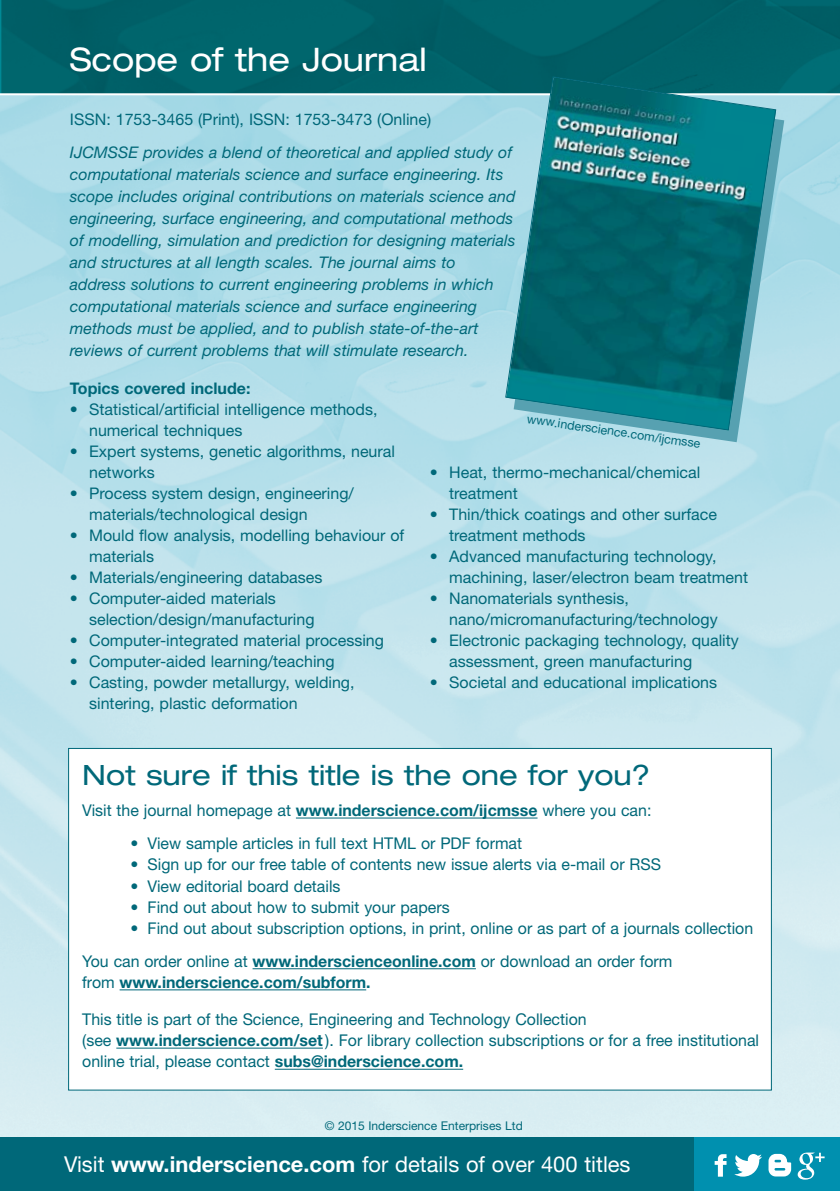
<style>
.page{position:relative;width:840px;height:1191px;background:#fff}
.page>*{position:absolute;margin:0;border:0;box-sizing:border-box;transform-origin:0 0}
.t1{font:expanded 32.4px "Helvetica Neue";color:#fff}
.t2{font:expanded 28px "Helvetica Neue";color:#006879}
.t3{font:21.8px "Helvetica Neue";color:#fff}
.t4{font:16.2px/21.2px "Helvetica Neue";color:#006879}
.t5{font:700 16.2px "Helvetica Neue";color:#006879}
.t6{font:16px/21px "Helvetica Neue";color:#006879}
.t7{font:italic 16px/22px "Helvetica Neue";color:#006879}
.t8{font:700 16px "Helvetica Neue";color:#006879}
.t9{font:12.4px "Helvetica Neue";color:#006879}
.t10{font:12px "Helvetica Neue";color:#006879}
.s1{font-weight:700}
.s2{font-weight:400}
</style>
<div class="page">
<img style="left:0;top:95px;width:839px;height:1042px">
<div style="left:0;top:0;width:839px;height:93px;background:#00626a"></div>
<div style="left:0;top:1137px;width:694px;height:54px;background:#006879"></div>
<div style="left:694px;top:1137px;width:145px;height:54px;background:#0090af"></div>
<div style="left:69px;top:749px;width:701px;height:340px;background:#fff"></div>
<hr style="left:296px;top:817px;width:241px;height:1px;background:#006879">
<hr style="left:252px;top:968px;width:223px;height:1px;background:#006879">
<hr style="left:119px;top:989px;width:247px;height:1px;background:#006879">
<hr style="left:116px;top:1047px;width:207px;height:1px;background:#006879">
<hr style="left:275px;top:1068px;width:188px;height:1px;background:#006879">
<svg style="left:714px;top:1154px;width:12px;height:22px"></svg>
<svg style="left:734px;top:1154px;width:27px;height:22px"></svg>
<svg style="left:768px;top:1153px;width:22px;height:23px"></svg>
<svg style="left:797px;top:1152px;width:27px;height:27px"></svg>
<svg style="left:513px;top:87px;width:270px;height:355px;background:#a4d5e1"></svg>
<svg style="left:504px;top:76px;width:272px;height:355px;background:#26818a"></svg>
<h1 class="t1" style="left:70px;top:48px;width:358px">Scope of the Journal</h1>
<p class="t6" style="left:70px;top:110px;width:362px">ISSN: 1753-3465 (Print), ISSN: 1753-3473 (Online)</p>
<p class="t7" style="left:70px;top:143px;width:447px">IJCMSSE provides a blend of theoretical and applied study of computational materials science and surface engineering. Its scope includes original contributions on materials science and engineering, surface engineering, and computational methods of modelling, simulation and prediction for designing materials and structures at all length scales. The journal aims to address solutions to current engineering problems in which computational materials science and surface engineering methods must be applied, and to publish state-of-the-art reviews of current problems that will stimulate research.</p>
<p class="t8" style="left:70px;top:382px;width:182px">Topics covered include:</p>
<p class="t6" style="left:89px;top:400px;width:290px;text-indent:-19px">• Statistical/artificial intelligence methods, numerical techniques</p>
<p class="t6" style="left:89px;top:442px;width:307px;text-indent:-19px">• Expert systems, genetic algorithms, neural networks</p>
<p class="t6" style="left:89px;top:484px;width:266px;text-indent:-19px">• Process system design, engineering/ materials/technological design</p>
<p class="t6" style="left:89px;top:526px;width:316px;text-indent:-19px">• Mould flow analysis, modelling behaviour of materials</p>
<p class="t6" style="left:70px;top:568px;width:254px">• Materials/engineering databases</p>
<p class="t6" style="left:89px;top:589px;width:227px;text-indent:-19px">• Computer-aided materials selection/design/manufacturing</p>
<p class="t6" style="left:70px;top:631px;width:315px">• Computer-integrated material processing</p>
<p class="t6" style="left:70px;top:652px;width:266px">• Computer-aided learning/teaching</p>
<p class="t6" style="left:89px;top:673px;width:267px;text-indent:-19px">• Casting, powder metallurgy, welding, sintering, plastic deformation</p>
<p class="t9" style="left:527px;top:414px;width:176px;rotate:8deg">www.inderscience.com/ijcmsse</p>
<p class="t6" style="left:449px;top:463px;width:252px;text-indent:-19px">• Heat, thermo-mechanical/chemical treatment</p>
<p class="t6" style="left:449px;top:505px;width:269px;text-indent:-19px">• Thin/thick coatings and other surface treatment methods</p>
<p class="t6" style="left:449px;top:547px;width:300px;text-indent:-19px">• Advanced manufacturing technology, machining, laser/electron beam treatment</p>
<p class="t6" style="left:449px;top:589px;width:270px;text-indent:-19px">• Nanomaterials synthesis, nano/micromanufacturing/technology</p>
<p class="t6" style="left:449px;top:631px;width:291px;text-indent:-19px">• Electronic packaging technology, quality assessment, green manufacturing</p>
<p class="t6" style="left:429px;top:673px;width:288px">• Societal and educational implications</p>
<h2 class="t2" style="left:82px;top:764px;width:569px">Not sure if this title is the one for you?</h2>
<p class="t4" style="left:82px;top:801px;width:570px">Visit the journal homepage at <span class="s1">www.inderscience.com/ijcmsse</span> where you can:</p>
<p class="t4" style="left:130px;top:834px;width:393px">• View sample articles in full text HTML or PDF format</p>
<p class="t4" style="left:130px;top:855px;width:532px">• Sign up for our free table of contents new issue alerts via e-mail or RSS</p>
<p class="t4" style="left:130px;top:876px;width:211px">• View editorial board details</p>
<p class="t4" style="left:130px;top:898px;width:320px">• Find out about how to submit your papers</p>
<p class="t4" style="left:82px;top:913px;width:672px;line-height:33.2px;text-indent:48px">• Find out about subscription options, in print, online or as part of a journals collection<br>You can order online at <span class="s1">www.inderscienceonline.com</span> or download an order form</p>
<p class="t5" style="left:82px;top:976px;width:290px"><span class="s2">from</span> www.inderscience.com/subform.</p>
<p class="t4" style="left:82px;top:1010px;width:678px">This title is part of the Science, Engineering and Technology Collection<br>(see <span class="s1">www.inderscience.com/set</span>). For library collection subscriptions or for a free institutional online trial, please contact <span class="s1">subs@inderscience.com.</span></p>
<p class="t10" style="left:324px;top:1121px;width:199px">© 2015 Inderscience Enterprises Ltd</p>
<h3 class="t3" style="left:64px;top:1156px;width:567px">Visit <span class="s1">www.inderscience.com</span> for details of over 400 titles</h3>
</div>
